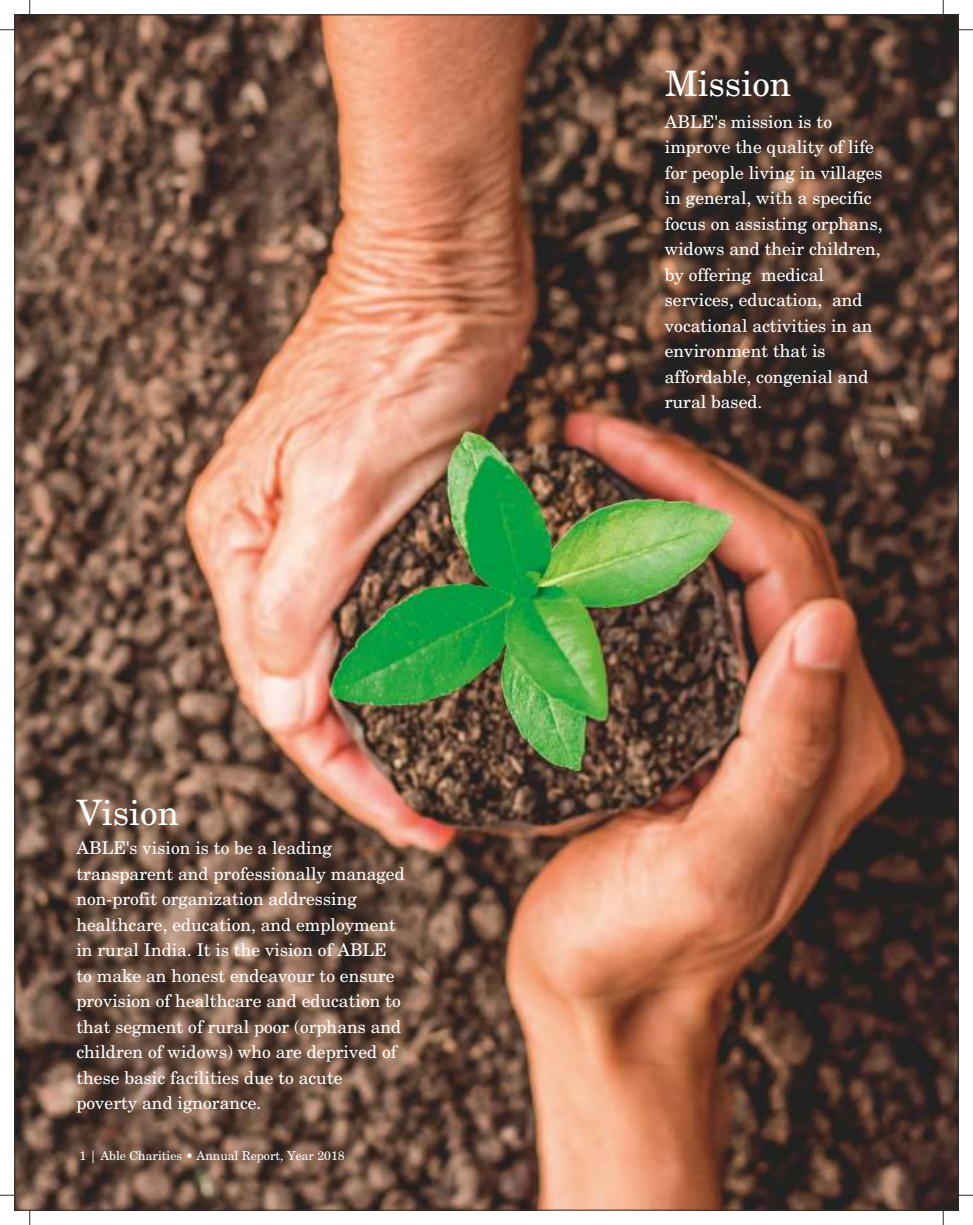
<style>
.page{position:relative;width:973px;height:1225px;background:#fff}
.page>*{position:absolute;margin:0;border:0;box-sizing:border-box;transform-origin:0 0}
.t1{font:35px "New Century Schlbk";color:#fff}
.t2{font:17.5px/25.6px "New Century Schlbk";color:#fff}
.t3{font:12.25px "New Century Schlbk";color:#fff}
</style>
<div class="page">
<img style="left:16px;top:16px;width:941px;height:1193px">
<svg style="left:958px;top:29px;width:15px;height:1px"></svg>
<svg style="left:943px;top:0;width:1px;height:15px"></svg>
<svg style="left:29px;top:0;width:1px;height:15px"></svg>
<svg style="left:0;top:29px;width:15px;height:1px"></svg>
<svg style="left:0;top:1195px;width:15px;height:1px"></svg>
<svg style="left:958px;top:1195px;width:15px;height:1px"></svg>
<svg style="left:29px;top:1210px;width:1px;height:15px"></svg>
<svg style="left:943px;top:1210px;width:1px;height:15px"></svg>
<h1 class="t1" style="left:77px;top:799px;width:104px">Vision</h1>
<p class="t2" style="left:76px;top:837px;width:330px">ABLE's vision is to be a leading transparent and professionally managed non-profit organization addressing healthcare, education, and employment in rural India. It is the vision of ABLE to make an honest endeavour to ensure provision of healthcare and education to that segment of rural poor (orphans and children of widows) who are deprived of these basic facilities due to acute poverty and ignorance.</p>
<p class="t3" style="left:79px;top:1151px;width:267px">1 | Able Charities • Annual Report, Year 2018</p>
<h1 class="t1" style="left:665px;top:70px;width:128px">Mission</h1>
<p class="t2" style="left:665px;top:110px;width:219px">ABLE's mission is to improve the quality of life for people living in villages in general, with a specific focus on assisting orphans, widows and their children, by offering medical services, education, and vocational activities in an environment that is affordable, congenial and rural based.</p>
</div>
